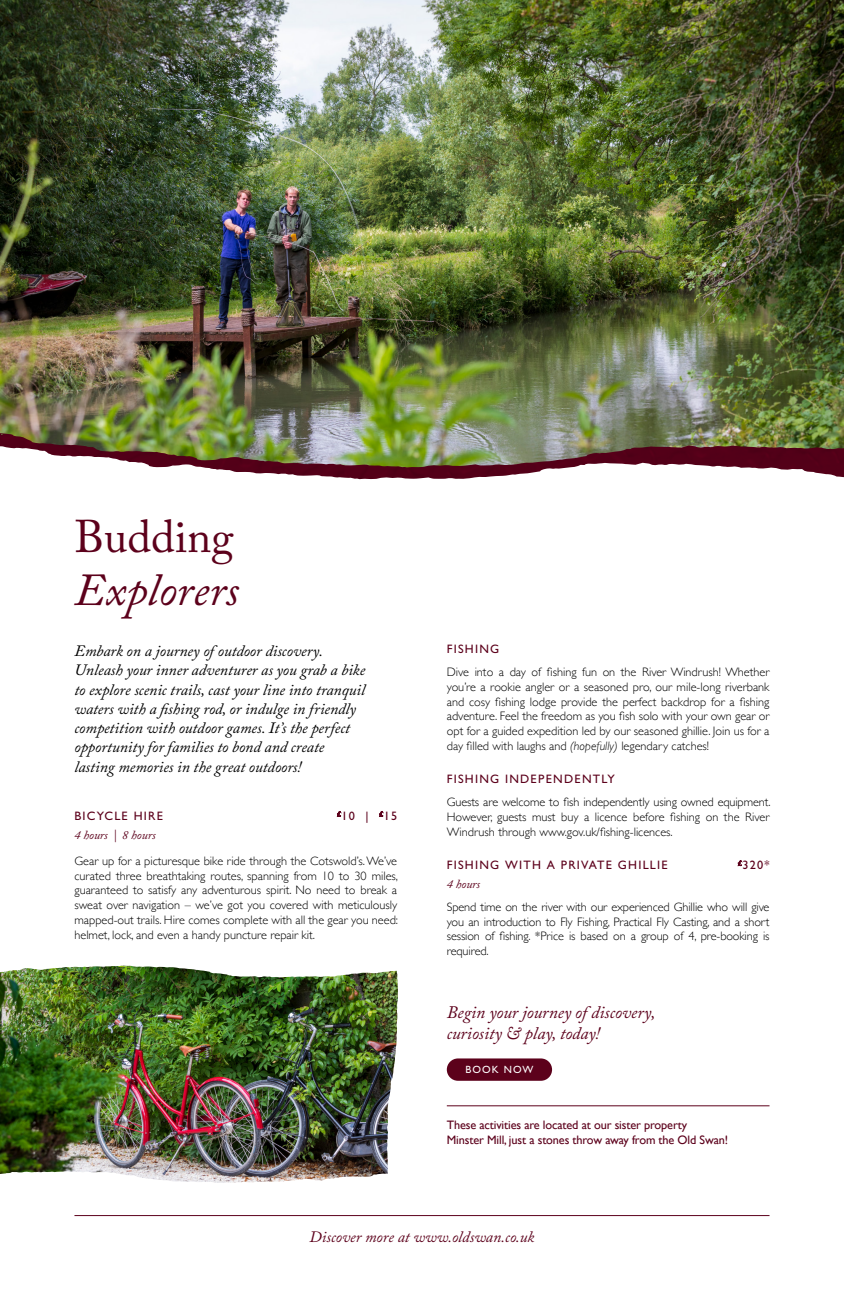
<style>
.page{position:relative;width:844px;height:1290px;background:#fff}
.page>*{position:absolute;margin:0;border:0;box-sizing:border-box;transform-origin:0 0}
.t1{font:italic 45.5px "Adobe Caslon Pro";color:#5c011b}
.t2{font:45.5px "Adobe Caslon Pro";color:#5c011b}
.t3{font:italic 17.5px/21px "Adobe Caslon Pro";color:#5c011b}
.t4{font:italic 15.75px/19.2px "Adobe Caslon Pro";color:#000}
.t5{font:italic 15.75px "Adobe Caslon Pro";color:#5c011b}
.t6{font:300 12.25px/14.7px "Gill Sans";color:#000;text-align:justify}
.t7{font:12.25px/14.7px "Gill Sans";letter-spacing:-.01em;color:#5c011b}
.t8{font:500 12.25px "Gill Sans MT Pro";letter-spacing:.1em;color:#5c011b}
.t9{font:italic 12.25px "Adobe Caslon Pro";color:#5c011b}
.t10{font:500 10.5px "Gill Sans MT Pro";letter-spacing:.1em;color:#fff}
.s1{font-style:italic}
</style>
<div class="page">
<img style="left:0;top:965px;width:457px;height:252px">
<img style="left:0;top:0;width:843px;height:415px">
<img style="left:0;top:415px;width:843px;height:65px">
<hr style="left:74px;top:1215px;width:695px;height:1px;background:#5c011b">
<div style="left:446px;top:1058px;width:106px;height:23px;background:#5c011b;border-radius:11px"></div>
<hr style="left:446px;top:1105px;width:323px;height:1px;background:#5c011b">
<h1 class="t2" style="left:74px;top:510px;width:160px">Budding</h1>
<h1 class="t1" style="left:74px;top:562px;width:166px">Explorers</h1>
<p class="t4" style="left:74px;top:641px;width:292px">Embark on a journey of outdoor discovery.<br>Unleash your inner adventurer as you grab a bike to explore scenic trails, cast your line into tranquil waters with a fishing rod, or indulge in friendly competition with outdoor games. It’s the perfect opportunity for families to bond and create lasting memories in the great outdoors!</p>
<p class="t8" style="left:74px;top:808px;width:90px">BICYCLE HIRE</p>
<p class="t8" style="left:337px;top:808px;width:62px"><sup>£</sup>10 | <sup>£</sup>15</p>
<p class="t6" style="left:74px;top:853px;width:325px">Gear up for a picturesque bike ride through the Cotswold’s. We’ve curated three breathtaking routes, spanning from 10 to 30 miles, guaranteed to satisfy any adventurous spirit. No need to break a sweat over navigation – we’ve got you covered with meticulously mapped-out trails. Hire comes complete with all the gear you need: helmet, lock, and even a handy puncture repair kit.</p>
<p class="t9" style="left:74px;top:827px;width:83px">4 hours | 8 hours</p>
<p class="t8" style="left:446px;top:641px;width:54px">FISHING</p>
<p class="t6" style="left:446px;top:664px;width:324px">Dive into a day of fishing fun on the River Windrush! Whether you’re a rookie angler or a seasoned pro, our mile-long riverbank and cosy fishing lodge provide the perfect backdrop for a fishing adventure. Feel the freedom as you fish solo with your own gear or opt for a guided expedition led by our seasoned ghillie. Join us for a day filled with laughs and <span class="s1">(hopefully)</span> legendary catches!</p>
<p class="t8" style="left:446px;top:771px;width:169px">FISHING INDEPENDENTLY</p>
<p class="t6" style="left:446px;top:794px;width:325px">Guests are welcome to fish independently using owned equipment.<br>However, guests must buy a licence before fishing on the River Windrush through www.gov.uk/fishing-licences.</p>
<p class="t8" style="left:446px;top:857px;width:222px">FISHING WITH A PRIVATE GHILLIE</p>
<p class="t8" style="left:737px;top:857px;width:33px"><sup>£</sup>320*</p>
<p class="t6" style="left:446px;top:899px;width:324px">Spend time on the river with our experienced Ghillie who will give you an introduction to Fly Fishing, Practical Fly Casting, and a short session of fishing. *Price is based on a group of 4, pre-booking is required.</p>
<p class="t9" style="left:446px;top:876px;width:35px">4 hours</p>
<h2 class="t3" style="left:446px;top:1001px;width:210px">Begin your journey of discovery, curiosity &amp; play, today!</h2>
<p class="t10" style="left:465px;top:1063px;width:69px">BOOK NOW</p>
<p class="t7" style="left:446px;top:1118px;width:283px">These activities are located at our sister property<br>Minster Mill, just a stones throw away from the Old Swan!</p>
<p class="t5" style="left:309px;top:1228px;width:226px">Discover more at www.oldswan.co.uk</p>
</div>
